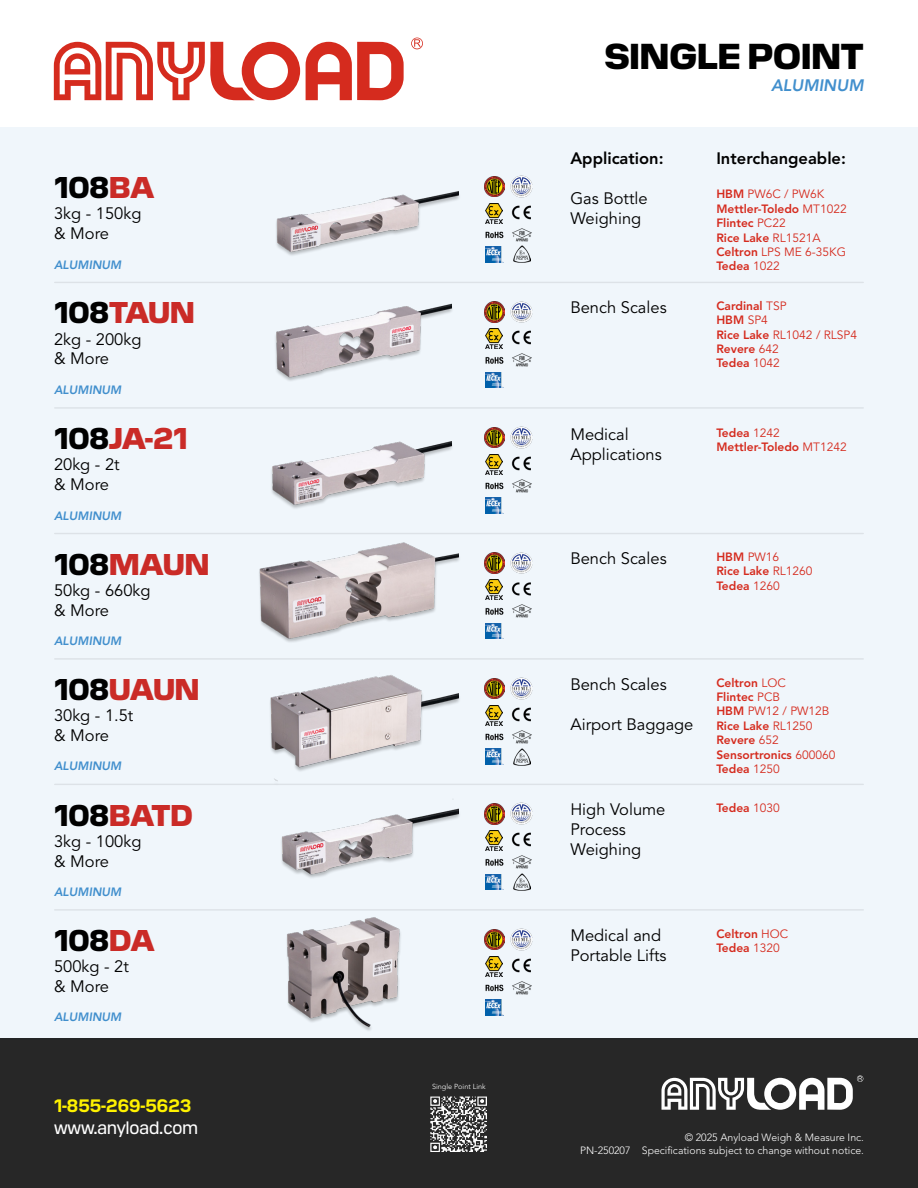
<style>
.page{position:relative;width:918px;height:1188px;background:#fff}
.page>*{position:absolute;margin:0;border:0;box-sizing:border-box;transform-origin:0 0}
.t1{font:800 36px "Pilat";color:#000}
.t2{font:800 30px "Pilat";color:#ca2b27}
.t3{font:800 30px "Pilat";color:#000}
.t4{font:18px "Pilat";color:#fff}
.t5{font:700 18px "Pilat";color:#fff200}
.t6{font:16.5px/19.8px "Avenir LT Std";color:#000}
.t7{font:800 16.5px "Avenir LT Std";color:#000}
.t8{font:italic 800 16.5px "Avenir LT Std";color:#418fcd}
.t9{font:800 12px/14.4px "Avenir LT Std";color:#d52b1e}
.t10{font:italic 800 12px "Avenir LT Std";color:#418fcd}
.t11{font:300 10.5px/12.6px "Avenir LT Std";color:#fff;text-align:right}
.t12{font:300 7.35px "Avenir LT Std";color:#fff}
.s1{color:#ca2b27}
.s2{color:#000}
.s3{font-weight:400}
</style>
<div class="page">
<div style="left:0;top:127px;width:918px;height:913px;background:#f0f6fb"></div>
<div style="left:0;top:1038px;width:918px;height:150px;background:#272727"></div>
<hr style="left:917px;top:1038px;width:1px;height:150px;background:#000">
<svg style="left:54px;top:38px;width:369px;height:62px"></svg>
<svg style="left:661px;top:1075px;width:202px;height:35px"></svg>
<img style="left:430px;top:1096px;width:56px;height:56px">
<hr style="left:55px;top:282px;width:808px;height:1px;background:#000">
<hr style="left:55px;top:407px;width:808px;height:2px;background:#000">
<hr style="left:55px;top:533px;width:808px;height:1px;background:#000">
<hr style="left:55px;top:658px;width:808px;height:2px;background:#000">
<hr style="left:55px;top:909px;width:808px;height:2px;background:#000">
<hr style="left:55px;top:784px;width:808px;height:1px;background:#000">
<img style="left:276px;top:191px;width:182px;height:65px">
<img style="left:238px;top:784px;width:220px;height:94px">
<img style="left:245px;top:441px;width:206px;height:93px">
<div style="left:269px;top:675px;width:192px;height:111px;background:#000;opacity:.25"></div>
<img style="left:275px;top:304px;width:176px;height:77px">
<img style="left:286px;top:917px;width:115px;height:114px">
<img style="left:484px;top:176px;width:20px;height:21px">
<img style="left:484px;top:302px;width:20px;height:20px">
<img style="left:484px;top:427px;width:20px;height:21px">
<img style="left:484px;top:553px;width:20px;height:20px">
<img style="left:484px;top:678px;width:20px;height:21px">
<img style="left:484px;top:804px;width:20px;height:20px">
<img style="left:484px;top:929px;width:20px;height:21px">
<img style="left:511px;top:176px;width:22px;height:21px">
<img style="left:511px;top:301px;width:22px;height:22px">
<img style="left:511px;top:427px;width:22px;height:21px">
<img style="left:511px;top:552px;width:22px;height:22px">
<img style="left:511px;top:677px;width:22px;height:22px">
<img style="left:511px;top:803px;width:22px;height:22px">
<img style="left:511px;top:928px;width:22px;height:22px">
<img style="left:486px;top:203px;width:17px;height:20px">
<img style="left:486px;top:329px;width:17px;height:20px">
<img style="left:486px;top:454px;width:17px;height:20px">
<img style="left:486px;top:580px;width:17px;height:20px">
<img style="left:486px;top:705px;width:17px;height:20px">
<img style="left:486px;top:831px;width:17px;height:20px">
<img style="left:486px;top:956px;width:17px;height:20px">
<img style="left:511px;top:205px;width:20px;height:15px">
<img style="left:511px;top:330px;width:20px;height:15px">
<img style="left:511px;top:456px;width:20px;height:15px">
<img style="left:511px;top:582px;width:20px;height:14px">
<img style="left:511px;top:707px;width:20px;height:15px">
<img style="left:511px;top:832px;width:20px;height:15px">
<img style="left:511px;top:958px;width:20px;height:15px">
<img style="left:512px;top:228px;width:20px;height:14px">
<img style="left:512px;top:353px;width:20px;height:14px">
<img style="left:512px;top:479px;width:20px;height:14px">
<img style="left:512px;top:604px;width:20px;height:14px">
<img style="left:512px;top:730px;width:20px;height:14px">
<img style="left:512px;top:855px;width:20px;height:14px">
<img style="left:512px;top:981px;width:20px;height:14px">
<img style="left:485px;top:231px;width:19px;height:8px">
<img style="left:485px;top:356px;width:19px;height:8px">
<img style="left:485px;top:482px;width:19px;height:8px">
<img style="left:485px;top:607px;width:19px;height:8px">
<img style="left:485px;top:733px;width:19px;height:8px">
<img style="left:485px;top:858px;width:19px;height:8px">
<img style="left:485px;top:984px;width:19px;height:8px">
<img style="left:485px;top:247px;width:18px;height:15px">
<img style="left:485px;top:372px;width:18px;height:16px">
<img style="left:485px;top:498px;width:18px;height:15px">
<img style="left:485px;top:623px;width:18px;height:16px">
<img style="left:485px;top:749px;width:18px;height:15px">
<img style="left:485px;top:874px;width:18px;height:16px">
<img style="left:485px;top:1000px;width:18px;height:15px">
<img style="left:513px;top:245px;width:17px;height:17px">
<img style="left:513px;top:749px;width:17px;height:16px">
<img style="left:513px;top:873px;width:17px;height:17px">
<img style="left:259px;top:542px;width:199px;height:100px">
<h2 class="t3" style="left:54px;top:166px;width:102px">108<span class="s1">BA</span></h2>
<h3 class="t6" style="left:54px;top:204px;width:89px">3kg - 150kg &amp; More</h3>
<p class="t10" style="left:54px;top:257px;width:69px">ALUMINUM</p>
<h2 class="t2" style="left:54px;top:291px;width:142px"><span class="s2">108</span>TAUN</h2>
<h3 class="t6" style="left:54px;top:329px;width:89px">2kg - 200kg &amp; More</h3>
<p class="t10" style="left:54px;top:383px;width:69px">ALUMINUM</p>
<h2 class="t2" style="left:54px;top:417px;width:135px"><span class="s2">108</span>JA-21</h2>
<h3 class="t6" style="left:54px;top:455px;width:67px">20kg - 2t &amp; More</h3>
<p class="t10" style="left:54px;top:508px;width:69px">ALUMINUM</p>
<h2 class="t2" style="left:54px;top:542px;width:157px"><span class="s2">108</span>MAUN</h2>
<h3 class="t6" style="left:54px;top:581px;width:98px">50kg - 660kg &amp; More</h3>
<p class="t10" style="left:54px;top:634px;width:69px">ALUMINUM</p>
<h2 class="t2" style="left:54px;top:668px;width:147px"><span class="s2">108</span>UAUN</h2>
<h3 class="t6" style="left:54px;top:706px;width:81px">30kg - 1.5t &amp; More</h3>
<p class="t10" style="left:54px;top:759px;width:69px">ALUMINUM</p>
<h2 class="t2" style="left:54px;top:793px;width:140px"><span class="s2">108</span>BATD</h2>
<h3 class="t6" style="left:54px;top:832px;width:89px">3kg - 100kg &amp; More</h3>
<p class="t10" style="left:54px;top:885px;width:69px">ALUMINUM</p>
<h2 class="t3" style="left:54px;top:919px;width:102px">108<span class="s1">DA</span></h2>
<h3 class="t6" style="left:54px;top:957px;width:76px">500kg - 2t &amp; More</h3>
<p class="t10" style="left:54px;top:1010px;width:69px">ALUMINUM</p>
<h3 class="t5" style="left:54px;top:1093px;width:139px">1-855-269-5623</h3>
<h3 class="t4" style="left:54px;top:1115px;width:146px">www.anyload.com</h3>
<p class="t12" style="left:432px;top:1082px;width:55px">Single Point Link</p>
<h1 class="t1" style="left:604px;top:30px;width:261px">SINGLE POINT</h1>
<h3 class="t8" style="left:771px;top:76px;width:94px">ALUMINUM</h3>
<h3 class="t7" style="left:570px;top:149px;width:95px">Application:</h3>
<h3 class="t6" style="left:570px;top:189px;width:79px">Gas Bottle<br>Weighing</h3>
<h3 class="t7" style="left:716px;top:149px;width:131px">Interchangeable:</h3>
<p class="t9" style="left:716px;top:187px;width:132px">HBM <span class="s3">PW6C / PW6K<br></span>Mettler-Toledo <span class="s3">MT1022<br></span>Flintec <span class="s3">PC22<br></span>Rice Lake <span class="s3">RL1521A<br></span>Celtron <span class="s3">LPS ME 6-35KG<br></span>Tedea <span class="s3">1022</span></p>
<h3 class="t6" style="left:570px;top:298px;width:98px">Bench Scales</h3>
<p class="t9" style="left:716px;top:299px;width:142px">Cardinal <span class="s3">TSP<br></span>HBM <span class="s3">SP4<br></span>Rice Lake <span class="s3">RL1042 / RLSP4<br></span>Revere <span class="s3">642<br></span>Tedea <span class="s3">1042</span></p>
<h3 class="t6" style="left:570px;top:425px;width:93px">Medical<br>Applications</h3>
<p class="t9" style="left:716px;top:425px;width:132px">Tedea <span class="s3">1242<br></span>Mettler-Toledo <span class="s3">MT1242</span></p>
<h3 class="t6" style="left:570px;top:549px;width:98px">Bench Scales</h3>
<p class="t9" style="left:716px;top:550px;width:98px">HBM <span class="s3">PW16<br></span>Rice Lake <span class="s3">RL1260<br></span>Tedea <span class="s3">1260</span></p>
<h3 class="t6" style="left:570px;top:675px;width:98px">Bench Scales</h3>
<h3 class="t6" style="left:570px;top:714px;width:125px">Airport Baggage</h3>
<h3 class="t6" style="left:570px;top:800px;width:97px">High Volume<br>Process<br>Weighing</h3>
<p class="t9" style="left:716px;top:675px;width:121px">Celtron <span class="s3">LOC<br></span>Flintec <span class="s3">PCB<br></span>HBM <span class="s3">PW12 / PW12B<br></span>Rice Lake <span class="s3">RL1250<br></span>Revere <span class="s3">652<br></span>Sensortronics <span class="s3">600060<br></span>Tedea <span class="s3">1250</span></p>
<p class="t9" style="left:716px;top:801px;width:65px">Tedea <span class="s3">1030</span></p>
<h3 class="t6" style="left:570px;top:926px;width:98px">Medical and<br>Portable Lifts</h3>
<p class="t9" style="left:716px;top:926px;width:74px">Celtron <span class="s3">HOC<br></span>Tedea <span class="s3">1320</span></p>
<p class="t11" style="left:580px;top:1131px;width:285px">© 2025 Anyload Weigh &amp; Measure Inc.<br>PN-250207 Specifications subject to change without notice.</p>
</div>
